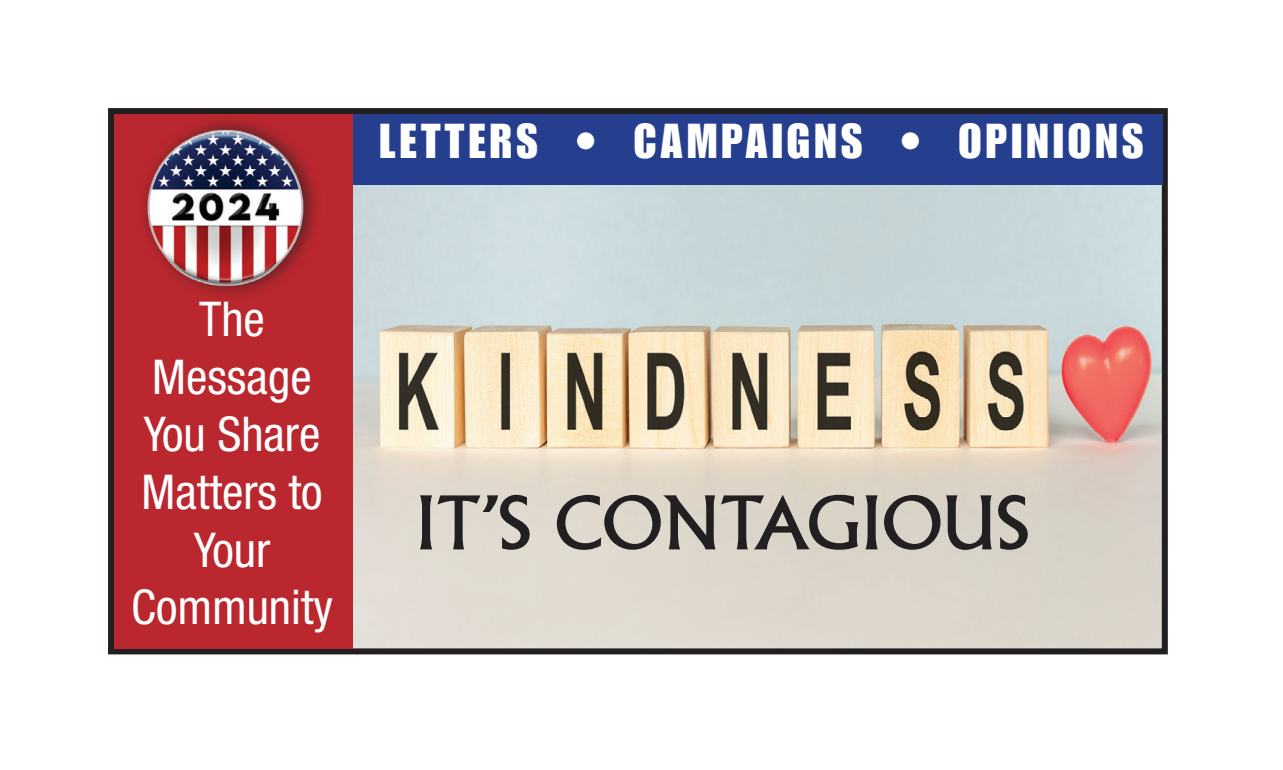
<style>
.page{position:relative;width:1283px;height:770px;background:#fff}
.page>*{position:absolute;margin:0;border:0;box-sizing:border-box;transform-origin:0 0}
.t1{font:72px "Albertus MT Std";color:#231f20}
.t2{font:condensed 48px/57.6px "Helvetica Neue LT Std";color:#fff;text-align:center}
.t3{font:48px "Impact LT Std";letter-spacing:.09em;color:#fff}
</style>
<div class="page">
<img style="left:353px;top:184px;width:807px;height:463px">
<div style="left:108px;top:108px;width:1059px;height:546px;border:6px solid #231f20"></div>
<div style="left:114px;top:114px;width:239px;height:534px;background:#bb272e"></div>
<div style="left:353px;top:114px;width:809px;height:70px;background:#253f8e"></div>
<img style="left:143px;top:120px;width:175px;height:171px">
<p class="t3" style="left:379px;top:113px;width:765px">LETTERS • CAMPAIGNS • OPINIONS</p>
<p class="t2" style="left:199px;top:290px;width:67px">The</p>
<p class="t2" style="left:142px;top:347px;width:182px">Message<br>You Share<br>Matters to<br>Your</p>
<p class="t2" style="left:131px;top:578px;width:203px">Community</p>
<p class="t1" style="left:416px;top:481px;width:614px">IT’S CONTAGIOUS</p>
</div>
